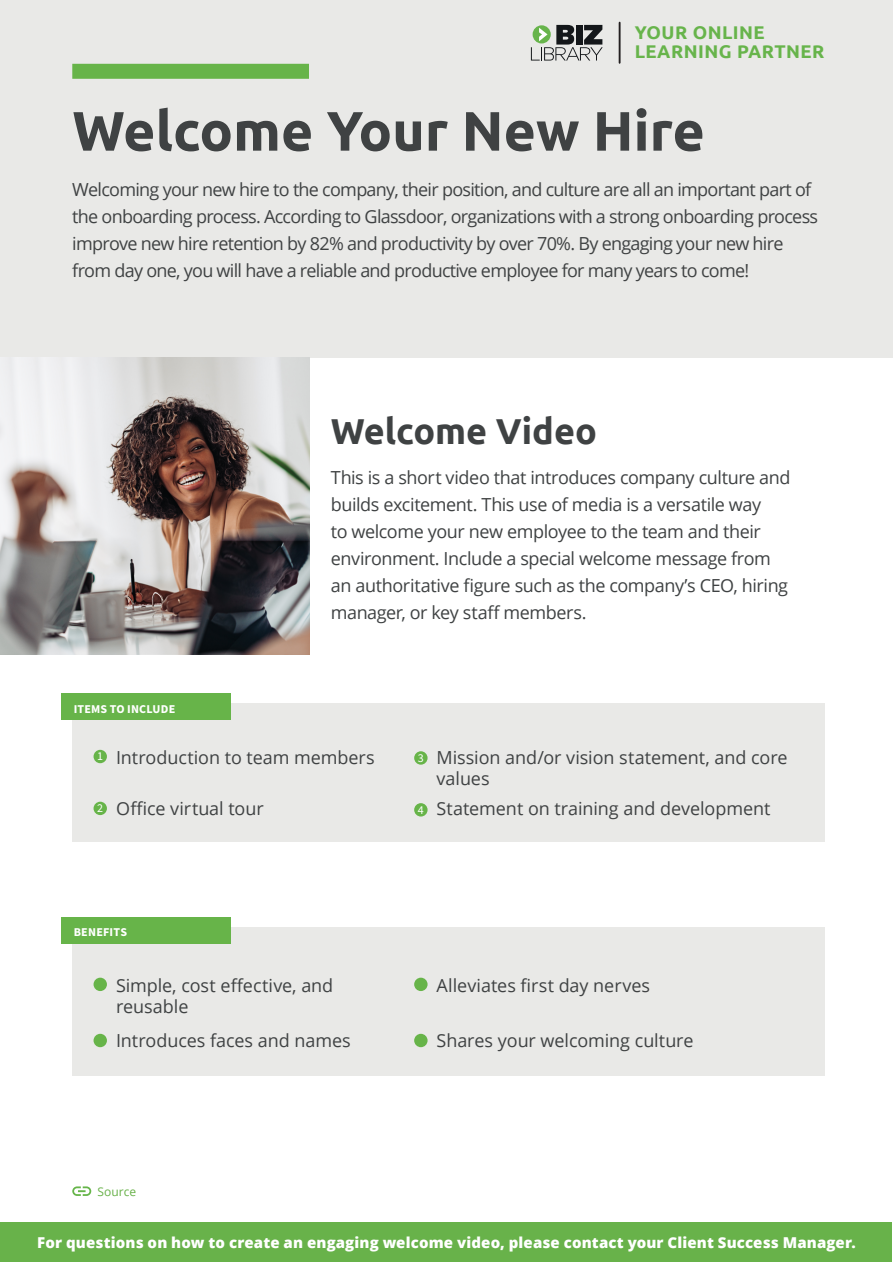
<style>
.page{position:relative;width:893px;height:1263px;background:#fff}
.page>*{position:absolute;margin:0;border:0;box-sizing:border-box;transform-origin:0 0}
._49_Header_black_Tit{font:700 55.5px "Ubuntu";color:#3f4243}
._20_Content_black_Ti{font:700 36px "Ubuntu";color:#3f4243}
.t1{font:700 18.45px/19.2px "Ubuntu";letter-spacing:.025em;color:#67b44b}
._8_Content_black_Sou{font:18px/27px "Open Sans";letter-spacing:-.01em;color:#3f4243}
._11_Content_black_Ti{font:18px/27px "Open Sans";letter-spacing:-.04em;color:#3f4243}
._8_Content_black_Sou-2{font:800 15px "Open Sans";letter-spacing:.01em;color:#fff}
._8_Content_black_Sou-3{font:700 12px "Source Sans Pro";letter-spacing:.015em;color:#fff}
.t2{font:12px "Open Sans";color:#68b149}
._8_9_Content_black_C{font:12px "Source Sans Pro";color:#fff}
</style>
<div class="page">
<div style="left:72px;top:704px;width:753px;height:138px;background:#e9e9e7"></div>
<div style="left:72px;top:927px;width:753px;height:149px;background:#e9e9e7"></div>
<div style="left:0;top:0;width:893px;height:357px;background:#e9e9e7"></div>
<svg style="left:531px;top:25px;width:72px;height:36px"></svg>
<hr style="left:619px;top:23px;width:2px;height:40px;background:#231f20">
<div style="left:72px;top:64px;width:237px;height:15px;background:#67b449"></div>
<img style="left:0;top:357px;width:310px;height:297px">
<div style="left:94px;top:750px;width:13px;height:13px;background:#67b449;border-radius:50%"></div>
<div style="left:94px;top:978px;width:13px;height:13px;background:#67b449;border-radius:50%"></div>
<div style="left:94px;top:802px;width:13px;height:13px;background:#67b449;border-radius:50%"></div>
<div style="left:94px;top:1034px;width:13px;height:13px;background:#67b449;border-radius:50%"></div>
<div style="left:414px;top:751px;width:14px;height:14px;background:#67b449;border-radius:50%"></div>
<div style="left:414px;top:978px;width:14px;height:13px;background:#67b449;border-radius:50%"></div>
<div style="left:414px;top:803px;width:14px;height:13px;background:#67b449;border-radius:50%"></div>
<div style="left:414px;top:1034px;width:14px;height:13px;background:#67b449;border-radius:50%"></div>
<div style="left:61px;top:693px;width:169px;height:26px;background:#67b449"></div>
<div style="left:61px;top:917px;width:169px;height:26px;background:#67b449"></div>
<div style="left:1px;top:1222px;width:891px;height:40px;background:#68b24a"></div>
<svg style="left:72px;top:1186px;width:19px;height:10px"></svg>
<p class="t1" style="left:635px;top:22px;width:191px">YOUR ONLINE<br>LEARNING PARTNER</p>
<p class="_49_Header_black_Tit" style="left:72px;top:97px;width:634px">Welcome Your New Hire</p>
<p class="_11_Content_black_Ti" style="left:72px;top:176px;width:747px">Welcoming your new hire to the company, their position, and culture are all an important part of the onboarding process. According to Glassdoor, organizations with a strong onboarding process improve new hire retention by 82% and productivity by over 70%. By engaging your new hire from day one, you will have a reliable and productive employee for many years to come!</p>
<p class="_20_Content_black_Ti" style="left:331px;top:410px;width:268px">Welcome Video</p>
<p class="_8_Content_black_Sou-3" style="left:74px;top:700px;width:103px">ITEMS TO INCLUDE</p>
<p class="_8_Content_black_Sou" style="left:331px;top:463px;width:461px">This is a short video that introduces company culture and builds excitement. This use of media is a versatile way<br>to welcome your new employee to the team and their environment. Include a special welcome message from an authoritative figure such as the company’s CEO, hiring manager, or key staff members.</p>
<p class="_8_9_Content_black_C" style="left:97px;top:748px;width:7px">1</p>
<p class="_8_Content_black_Sou" style="left:116px;top:743px;width:260px">Introduction to team members</p>
<p class="_8_9_Content_black_C" style="left:418px;top:750px;width:7px">3</p>
<p class="_8_Content_black_Sou" style="left:437px;top:746px;width:353px;line-height:21px">Mission and/or vision statement, and core values</p>
<p class="_8_9_Content_black_C" style="left:97px;top:800px;width:7px">2</p>
<p class="_8_Content_black_Sou" style="left:116px;top:795px;width:149px">Office virtual tour</p>
<p class="_8_9_Content_black_C" style="left:418px;top:802px;width:7px">4</p>
<p class="_8_Content_black_Sou" style="left:437px;top:795px;width:335px">Statement on training and development</p>
<p class="_8_Content_black_Sou-3" style="left:74px;top:924px;width:55px">BENEFITS</p>
<p class="_8_Content_black_Sou" style="left:116px;top:974px;width:219px;line-height:21px">Simple, cost effective, and reusable</p>
<p class="_8_Content_black_Sou" style="left:437px;top:971px;width:215px">Alleviates first day nerves</p>
<p class="_8_Content_black_Sou" style="left:116px;top:1027px;width:236px">Introduces faces and names</p>
<p class="_8_Content_black_Sou" style="left:437px;top:1027px;width:258px">Shares your welcoming culture</p>
<p class="t2" style="left:98px;top:1183px;width:40px">Source</p>
<p class="_8_Content_black_Sou-2" style="left:37px;top:1231px;width:820px">For questions on how to create an engaging welcome video, please contact your Client Success Manager.</p>
</div>
